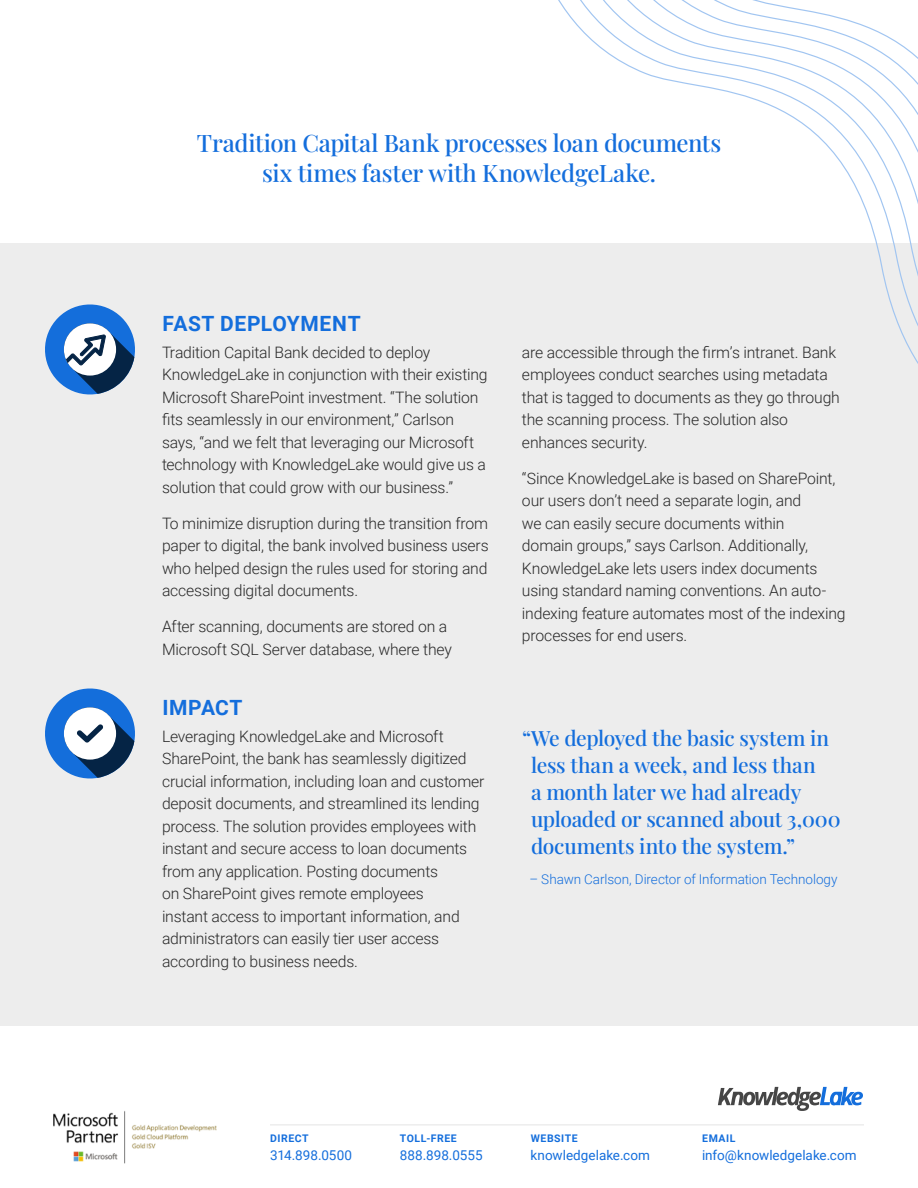
<style>
.page{position:relative;width:918px;height:1188px;background:#fff}
.page>*{position:absolute;margin:0;border:0;box-sizing:border-box;transform-origin:0 0}
.t1{font:24px/30px "Playfair Display";letter-spacing:-.015em;color:#146edc;text-align:center}
.t2{font:21px/27px "Playfair Display";letter-spacing:-.015em;color:#146edc}
.t3{font:700 21px "Roboto";letter-spacing:.025em;color:#146edc}
.t4{font:300 15.75px/22.5px "Roboto";letter-spacing:-.01em;color:#282828}
.t5{font:13.5px "Roboto";color:#146edc}
.t6{font:300 13.5px "Roboto";letter-spacing:-.005em;color:#146edc}
.t7{font:700 10.5px "Roboto";letter-spacing:.05em;color:#146edc}
</style>
<div class="page">
<img style="left:53px;top:1111px;width:164px;height:53px">
<hr style="left:270px;top:1124px;width:594px;height:2px;background:#ededed">
<div style="left:0;top:243px;width:918px;height:783px;background:#ededed"></div>
<svg style="left:718px;top:1087px;width:145px;height:24px"></svg>
<svg style="left:45px;top:688px;width:90px;height:91px"></svg>
<svg style="left:622px;top:0;width:296px;height:358px"></svg>
<svg style="left:45px;top:304px;width:90px;height:91px"></svg>
<h1 class="t1" style="left:197px;top:126px;width:526px">Tradition Capital Bank processes loan documents six times faster with KnowledgeLake.</h1>
<h2 class="t3" style="left:162px;top:309px;width:200px">FAST DEPLOYMENT</h2>
<p class="t4" style="left:162px;top:340px;width:327px">Tradition Capital Bank decided to deploy KnowledgeLake in conjunction with their existing Microsoft SharePoint investment. “The solution fits seamlessly in our environment,” Carlson says, “and we felt that leveraging our Microsoft technology with KnowledgeLake would give us a solution that could grow with our business.”</p>
<p class="t4" style="left:162px;top:511px;width:328px;text-align:justify">To minimize disruption during the transition from paper to digital, the bank involved business users who helped design the rules used for storing and accessing digital documents.</p>
<p class="t4" style="left:162px;top:615px;width:291px">After scanning, documents are stored on a<br>Microsoft SQL Server database, where they</p>
<p class="t4" style="left:522px;top:340px;width:319px">are accessible through the firm’s intranet. Bank employees conduct searches using metadata that is tagged to documents as they go through the scanning process. The solution also enhances security.</p>
<p class="t4" style="left:522px;top:466px;width:325px">“Since KnowledgeLake is based on SharePoint, our users don’t need a separate login, and<br>we can easily secure documents within<br>domain groups,” says Carlson. Additionally, KnowledgeLake lets users index documents using standard naming conventions. An auto&shy;indexing feature automates most of the indexing processes for end users.</p>
<h2 class="t3" style="left:162px;top:693px;width:82px">IMPACT</h2>
<p class="t4" style="left:162px;top:724px;width:324px">Leveraging KnowledgeLake and Microsoft SharePoint, the bank has seamlessly digitized crucial information, including loan and customer deposit documents, and streamlined its lending process. The solution provides employees with instant and secure access to loan documents from any application. Posting documents<br>on SharePoint gives remote employees<br>instant access to important information, and administrators can easily tier user access according to business needs.</p>
<h2 class="t2" style="left:531px;top:723px;width:311px;text-indent:-9px">“We deployed the basic system in less than a week, and less than<br>a month later we had already uploaded or scanned about 3,000 documents into the system.”</h2>
<p class="t6" style="left:530px;top:869px;width:310px">– Shawn Carlson, Director of Information Technology</p>
<p class="t7" style="left:270px;top:1131px;width:40px">DIRECT</p>
<p class="t5" style="left:270px;top:1146px;width:84px">314.898.0500</p>
<p class="t7" style="left:400px;top:1131px;width:58px">TOLL-FREE</p>
<p class="t5" style="left:400px;top:1146px;width:84px">888.898.0555</p>
<p class="t7" style="left:531px;top:1131px;width:48px">WEBSITE</p>
<p class="t5" style="left:531px;top:1146px;width:121px">knowledgelake.com</p>
<p class="t7" style="left:702px;top:1131px;width:35px">EMAIL</p>
<p class="t5" style="left:702px;top:1146px;width:156px">info@knowledgelake.com</p>
</div>
